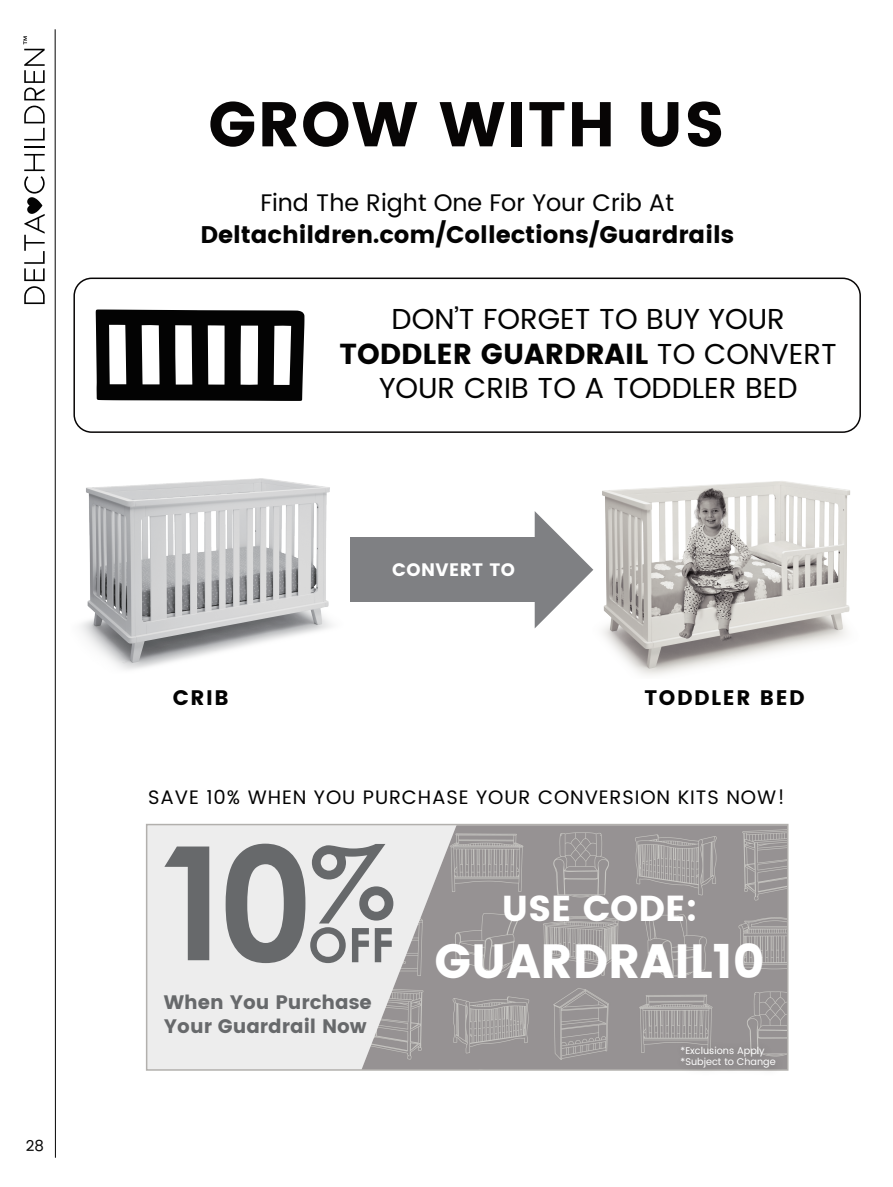
<style>
.page{position:relative;width:893px;height:1187px;background:#fff}
.page>*{position:absolute;margin:0;border:0;box-sizing:border-box;transform-origin:0 0}
.t1{font:63px "Poppins";letter-spacing:.02em;color:#070505}
.t2{font:48px "Poppins";color:#fff}
.t3{font:36px "Poppins";color:#fff}
.t4{font:28.8px/34.7px "Poppins";color:#030303;text-align:center}
.t5{font:24px "Poppins";color:#030303}
.t6{font:24px "Poppins";color:#030303}
.t7{font:21px "Poppins";letter-spacing:.075em;color:#030303}
.t8{font:19.5px "Poppins";letter-spacing:.045em;color:#030303}
.t9{font:19.5px/23.4px "Poppins";color:#67696b}
.t10{font:18px "Poppins";letter-spacing:.025em;color:#fff}
.t11{font:15px "Poppins";color:#030303}
.t12{font:9.75px "Poppins";color:#fff}
.s1{font-style:inherit}
</style>
<div class="page">
<img style="left:593px;top:481px;width:257px;height:194px">
<div style="left:350px;top:537px;width:189px;height:65px;background:#7f8083"></div>
<svg style="left:535px;top:511px;width:58px;height:117px"></svg>
<div style="left:73px;top:277px;width:788px;height:156px;border:2px solid #070505;border-radius:18px"></div>
<svg style="left:96px;top:309px;width:208px;height:92px"></svg>
<div style="left:149px;top:826px;width:212px;height:241px;background:#ededed"></div>
<img style="left:361px;top:826px;width:424px;height:241px">
<div style="left:146px;top:823px;width:642px;height:247px;border:2px solid #b2b0ad"></div>
<img style="left:780px;top:1046px;width:9px;height:25px">
<img style="left:670px;top:1034px;width:110px;height:37px">
<svg style="left:164px;top:846px;width:45px;height:114px;background:#a5a6a7"></svg>
<svg style="left:226px;top:843px;width:167px;height:120px;background:#aeafb0"></svg>
<img style="left:80px;top:479px;width:252px;height:191px">
<hr style="left:55px;top:30px;width:1px;height:1127px;background:#030303">
<svg style="left:24px;top:154px;width:21px;height:150px"></svg>
<hr style="left:24px;top:146px;width:21px;height:2px;background:#030303">
<svg style="left:24px;top:106px;width:21px;height:34px"></svg>
<svg style="left:23px;top:36px;width:22px;height:64px"></svg>
<p class="t11" style="left:26px;top:1135px;width:20px">28</p>
<h1 class="t1" style="left:208px;top:88px;width:518px">GROW WITH US</h1>
<p class="t6" style="left:260px;top:185px;width:415px">Find The Right One For Your Crib At</p>
<p class="t5" style="left:200px;top:220px;width:535px">Deltachildren.com/Collections/Guardrails</p>
<p class="t4" style="left:340px;top:302px;width:499px">DON’T FORGET TO BUY YOUR<br><span class="s1">TODDLER GUARDRAIL</span> TO CONVERT<br>YOUR CRIB TO A TODDLER BED</p>
<p class="t10" style="left:392px;top:559px;width:124px">CONVERT TO</p>
<p class="t7" style="left:173px;top:686px;width:57px">CRIB</p>
<p class="t7" style="left:645px;top:686px;width:162px">TODDLER BED</p>
<p class="t8" style="left:148px;top:782px;width:638px">SAVE 10% WHEN YOU PURCHASE YOUR CONVERSION KITS NOW!</p>
<p class="t9" style="left:164px;top:990px;width:209px">When You Purchase<br>Your Guardrail Now</p>
<p class="t3" style="left:502px;top:887px;width:197px">USE CODE:</p>
<h2 class="t2" style="left:435px;top:933px;width:331px">GUARDRAIL10</h2>
<p class="t12" style="left:681px;top:1043px;width:86px">*Exclusions Apply</p>
<p class="t12" style="left:681px;top:1054px;width:97px">*Subject to Change</p>
</div>
